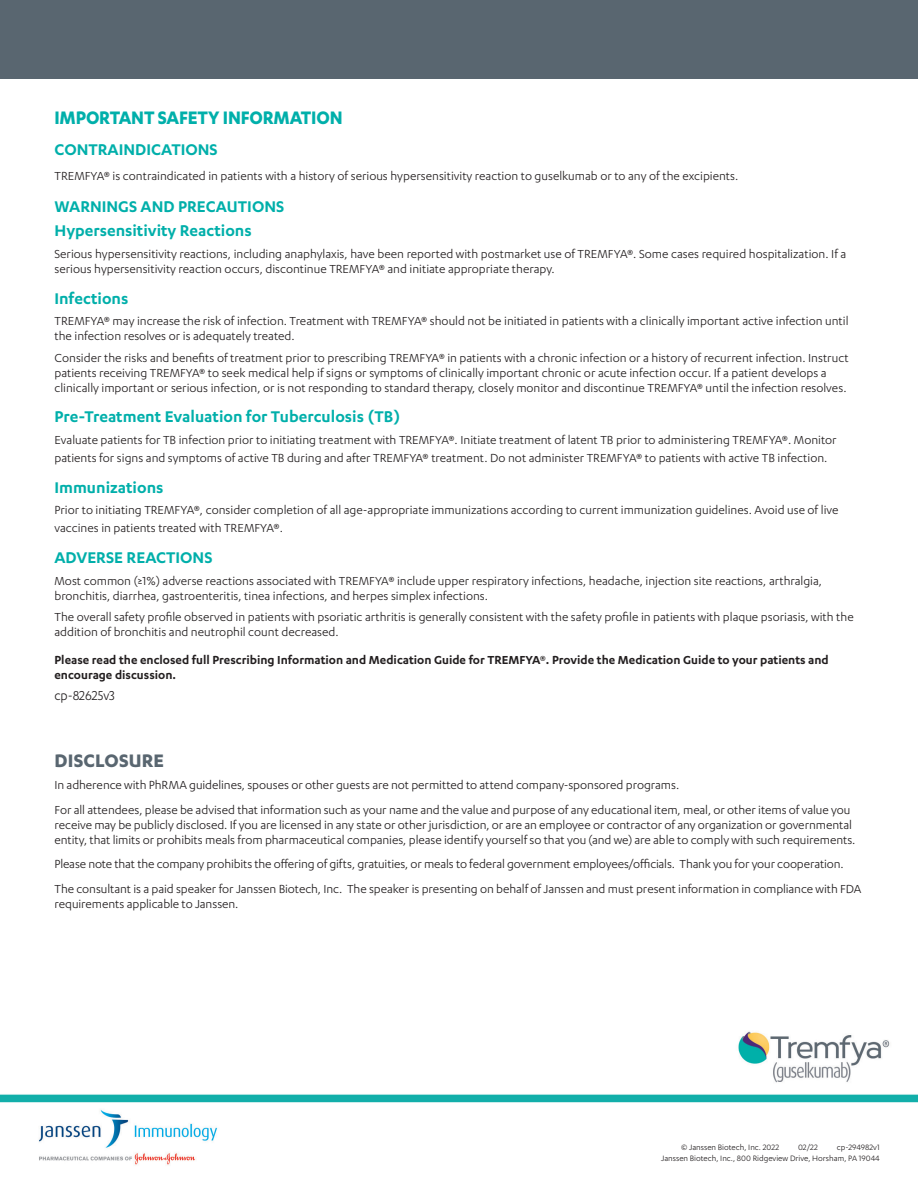
<style>
.page{position:relative;width:918px;height:1188px;background:#fff}
.page>*{position:absolute;margin:0;border:0;box-sizing:border-box;transform-origin:0 0}
.t1{font:700 21px "Karbon";letter-spacing:-.01em;color:#00afaa;scale:.94 1}
._4-_Subhead_Bold{font:700 21px "Karbon";letter-spacing:.005em;color:#596670}
.t2{font:600 18px "Karbon";color:#00afaa}
.t3{font:15px "Karbon";letter-spacing:-.01em;color:#231f20;scale:.94 1}
._6-_Bullets{font:13.5px/15px "Karbon";color:#231f20}
.t4{font:600 13.5px/15px "Karbon";color:#231f20}
.t5{font:9px "Karbon";color:#231f20}
</style>
<div class="page">
<img style="left:0;top:1031px;width:918px;height:134px">
<div style="left:0;top:0;width:918px;height:79px;background:#596670"></div>
<p class="t1" style="left:54px;top:106px;width:308px">IMPORTANT SAFETY INFORMATION</p>
<p class="t2" style="left:54px;top:140px;width:165px">CONTRAINDICATIONS</p>
<p class="_6-_Bullets" style="left:54px;top:168px;width:685px">TREMFYA® is contraindicated in patients with a history of serious hypersensitivity reaction to guselkumab or to any of the excipients.</p>
<p class="t2" style="left:54px;top:196px;width:231px">WARNINGS AND PRECAUTIONS</p>
<p class="t2" style="left:54px;top:221px;width:199px">Hypersensitivity Reactions</p>
<p class="_6-_Bullets" style="left:54px;top:246px;width:793px">Serious hypersensitivity reactions, including anaphylaxis, have been reported with postmarket use of TREMFYA®. Some cases required hospitalization. If a serious hypersensitivity reaction occurs, discontinue TREMFYA® and initiate appropriate therapy.</p>
<p class="t2" style="left:54px;top:288px;width:75px">Infections</p>
<p class="_6-_Bullets" style="left:54px;top:313px;width:796px">TREMFYA® may increase the risk of infection. Treatment with TREMFYA® should not be initiated in patients with a clinically important active infection until the infection resolves or is adequately treated.</p>
<p class="_6-_Bullets" style="left:54px;top:350px;width:796px">Consider the risks and benefits of treatment prior to prescribing TREMFYA® in patients with a chronic infection or a history of recurrent infection. Instruct patients receiving TREMFYA® to seek medical help if signs or symptoms of clinically important chronic or acute infection occur. If a patient develops a clinically important or serious infection, or is not responding to standard therapy, closely monitor and discontinue TREMFYA® until the infection resolves.</p>
<p class="t2" style="left:54px;top:407px;width:347px">Pre-Treatment Evaluation for Tuberculosis (TB)</p>
<p class="_6-_Bullets" style="left:54px;top:431px;width:784px;line-height:18px">Evaluate patients for TB infection prior to initiating treatment with TREMFYA®. Initiate treatment of latent TB prior to administering TREMFYA®. Monitor patients for signs and symptoms of active TB during and after TREMFYA® treatment. Do not administer TREMFYA® to patients with active TB infection.</p>
<p class="t2" style="left:54px;top:477px;width:111px">Immunizations</p>
<p class="_6-_Bullets" style="left:54px;top:501px;width:786px;line-height:18px">Prior to initiating TREMFYA®, consider completion of all age-appropriate immunizations according to current immunization guidelines. Avoid use of live vaccines in patients treated with TREMFYA®.</p>
<p class="t2" style="left:54px;top:547px;width:160px">ADVERSE REACTIONS</p>
<p class="_6-_Bullets" style="left:54px;top:573px;width:769px">Most common (≥1%) adverse reactions associated with TREMFYA® include upper respiratory infections, headache, injection site reactions, arthralgia, bronchitis, diarrhea, gastroenteritis, tinea infections, and herpes simplex infections.</p>
<p class="_6-_Bullets" style="left:54px;top:609px;width:801px">The overall safety profile observed in patients with psoriatic arthritis is generally consistent with the safety profile in patients with plaque psoriasis, with the addition of bronchitis and neutrophil count decreased.</p>
<p class="t4" style="left:54px;top:652px;width:776px">Please read the enclosed full Prescribing Information and Medication Guide for TREMFYA®. Provide the Medication Guide to your patients and encourage discussion.</p>
<p class="t3" style="left:54px;top:688px;width:66px">cp-82625v3</p>
<p class="_4-_Subhead_Bold" style="left:54px;top:749px;width:111px">DISCLOSURE</p>
<p class="_6-_Bullets" style="left:54px;top:777px;width:626px">In adherence with PhRMA guidelines, spouses or other guests are not permitted to attend company-sponsored programs.</p>
<p class="_6-_Bullets" style="left:54px;top:802px;width:803px">For all attendees, please be advised that information such as your name and the value and purpose of any educational item, meal, or other items of value you receive may be publicly disclosed. If you are licensed in any state or other jurisdiction, or are an employee or contractor of any organization or governmental entity, that limits or prohibits meals from pharmaceutical companies, please identify yourself so that you (and we) are able to comply with such requirements.</p>
<p class="_6-_Bullets" style="left:54px;top:856px;width:791px">Please note that the company prohibits the offering of gifts, gratuities, or meals to federal government employees/officials. Thank you for your cooperation.</p>
<p class="_6-_Bullets" style="left:54px;top:881px;width:808px">The consultant is a paid speaker for Janssen Biotech, Inc. The speaker is presenting on behalf of Janssen and must present information in compliance with FDA requirements applicable to Janssen.</p>
<p class="t5" style="left:681px;top:1143px;width:100px">© Janssen Biotech, Inc. 2022</p>
<p class="t5" style="left:798px;top:1143px;width:22px">02/22</p>
<p class="t5" style="left:837px;top:1143px;width:44px">cp-294982v1</p>
<p class="t5" style="left:661px;top:1153px;width:220px">Janssen Biotech, Inc., 800 Ridgeview Drive, Horsham, PA 19044</p>
</div>
